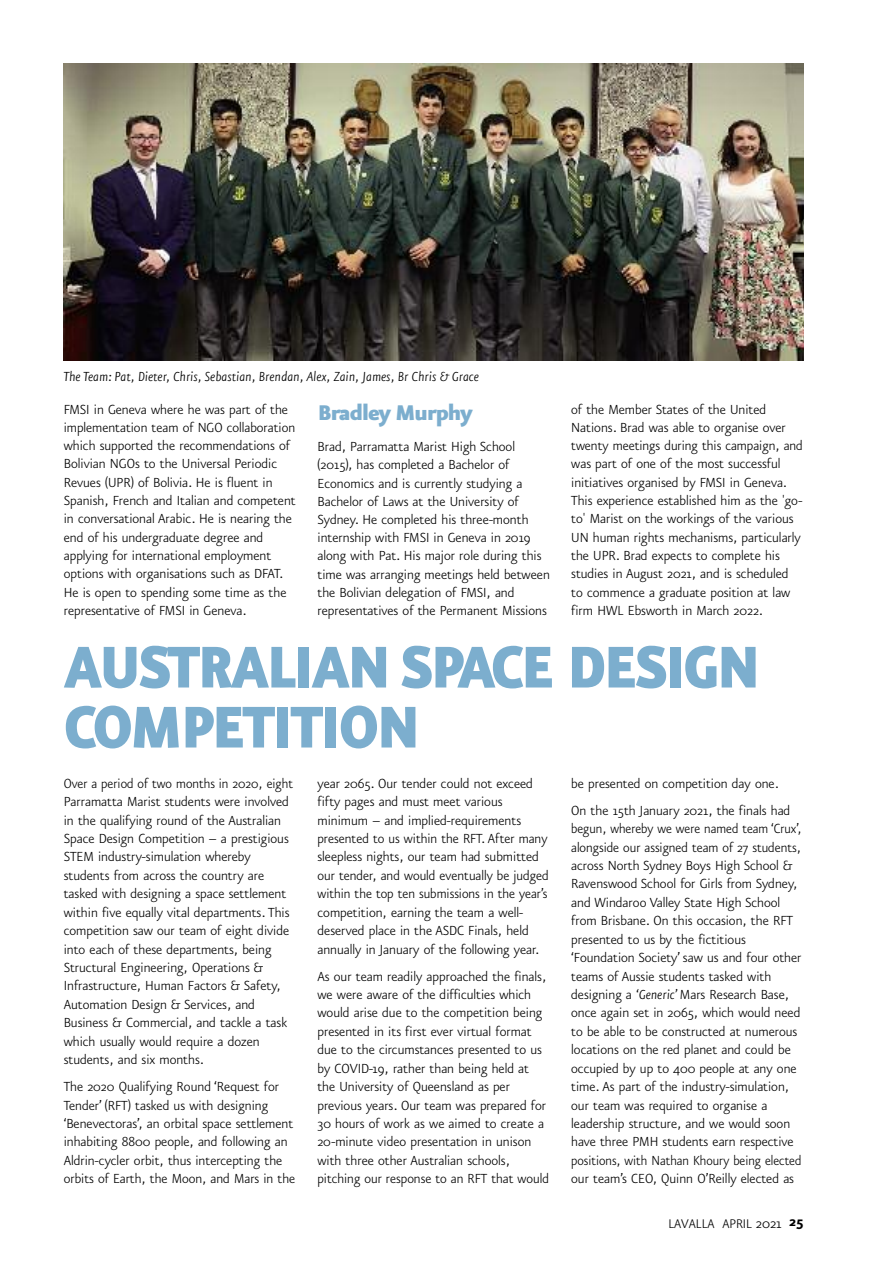
<style>
.page{position:relative;width:893px;height:1263px;background:#fff}
.page>*{position:absolute;margin:0;border:0;box-sizing:border-box;transform-origin:0 0}
.t1{font:900 70.5px/60px "Eureka Sans";letter-spacing:-.055em;color:#7caece;scale:.95 1}
.t2{font:900 25.5px "Eureka Sans";letter-spacing:-.055em;color:#7caece}
.t3{font:300 15.75px/18.5px "Eureka Sans";color:#000}
.t4{font:300 15.75px/18.5px "Eureka Sans";color:#000;scale:.95 1}
.t5{font:300 15.75px/18.5px "Eureka Sans";color:#000;scale:.96 1}
.t6{font:italic 300 15.75px "Eureka Sans";color:#000}
.t7{font:300 15px "Eureka Sans";color:#000}
.s1{font-style:italic}
.s2{font-size:16.5px}
.s3{font-weight:700;font-size:16.5px}
</style>
<div class="page">
<img style="left:64px;top:64px;width:740px;height:296px">
<p class="t6" style="left:64px;top:371px;width:417px">The Team: Pat, Dieter, Chris, Sebastian, Brendan, Alex, Zain, James, Br Chris &amp; Grace</p>
<p class="t3" style="left:64px;top:401px;width:234px">FMSI in Geneva where he was part of the implementation team of NGO collaboration which supported the recommendations of Bolivian NGOs to the Universal Periodic Revues (UPR) of Bolivia. He is fluent in Spanish, French and Italian and competent in conversational Arabic. He is nearing the end of his undergraduate degree and applying for international employment options with organisations such as DFAT.<br>He is open to spending some time as the representative of FMSI in Geneva.</p>
<h2 class="t2" style="left:317px;top:404px;width:157px">Bradley Murphy</h2>
<p class="t3" style="left:571px;top:401px;width:233px">of the Member States of the United Nations. Brad was able to organise over twenty meetings during this campaign, and was part of one of the most successful initiatives organised by FMSI in Geneva.<br>This experience established him as the 'go&shy;to' Marist on the workings of the various UN human rights mechanisms, particularly the UPR. Brad expects to complete his studies in August 2021, and is scheduled to commence a graduate position at law firm HWL Ebsworth in March 2022.</p>
<h1 class="t1" style="left:64px;top:644px;width:736px">AUSTRALIAN SPACE DESIGN<br>COMPETITION</h1>
<p class="t5" style="left:64px;top:775px;width:240px">Over a period of two months in 2020, eight Parramatta Marist students were involved in the qualifying round of the Australian Space Design Competition – a prestigious STEM industry-simulation whereby students from across the country are tasked with designing a space settlement within five equally vital departments. This competition saw our team of eight divide into each of these departments, being Structural Engineering, Operations &amp; Infrastructure, Human Factors &amp; Safety, Automation Design &amp; Services, and Business &amp; Commercial, and tackle a task which usually would require a dozen students, and six months.</p>
<p class="t3" style="left:64px;top:1079px;width:233px">The 2020 Qualifying Round ‘Request for Tender’ (RFT) tasked us with designing ‘Benevectoras’, an orbital space settlement inhabiting 8800 people, and following an Aldrin-cycler orbit, thus intercepting the orbits of Earth, the Moon, and Mars in the</p>
<p class="t3" style="left:317px;top:439px;width:234px">Brad, Parramatta Marist High School (2015), has completed a Bachelor of Economics and is currently studying a Bachelor of Laws at the University of Sydney. He completed his three-month internship with FMSI in Geneva in 2019 along with Pat. His major role during this time was arranging meetings held between the Bolivian delegation of FMSI, and representatives of the Permanent Missions</p>
<p class="t3" style="left:317px;top:775px;width:233px">year 2065. Our tender could not exceed fifty pages and must meet various minimum – and implied-requirements presented to us within the RFT. After many sleepless nights, our team had submitted our tender, and would eventually be judged within the top ten submissions in the year’s competition, earning the team a well&shy;deserved place in the ASDC Finals, held annually in January of the following year.</p>
<p class="t3" style="left:317px;top:968px;width:233px">As our team readily approached the finals, we were aware of the difficulties which would arise due to the competition being presented in its first ever virtual format due to the circumstances presented to us by COVID-19, rather than being held at the University of Queensland as per previous years. Our team was prepared for 30 hours of work as we aimed to create a 20-minute video presentation in unison with three other Australian schools, pitching our response to an RFT that would</p>
<p class="t3" style="left:571px;top:771px;width:221px;line-height:27px">be presented on competition day one.<br>On the 15th January 2021, the finals had</p>
<p class="t4" style="left:571px;top:821px;width:244px">begun, whereby we were named team ‘Crux’, alongside our assigned team of 27 students, across North Sydney Boys High School &amp; Ravenswood School for Girls from Sydney, and Windaroo Valley State High School from Brisbane. On this occasion, the RFT presented to us by the fictitious ‘Foundation Society’ saw us and four other teams of Aussie students tasked with designing a <span class="s1">‘Generic’</span>Mars Research Base, once again set in 2065, which would need to be able to be constructed at numerous locations on the red planet and could be occupied by up to 400 people at any one time. As part of the industry-simulation, our team was required to organise a leadership structure, and we would soon have three PMH students earn respective positions, with Nathan Khoury being elected our team’s CEO, Quinn O’Reilly elected as</p>
<p class="t7" style="left:668px;top:1218px;width:137px">LAVALLA APRIL <span class="s2">2021</span> <span class="s3">25</span></p>
</div>
